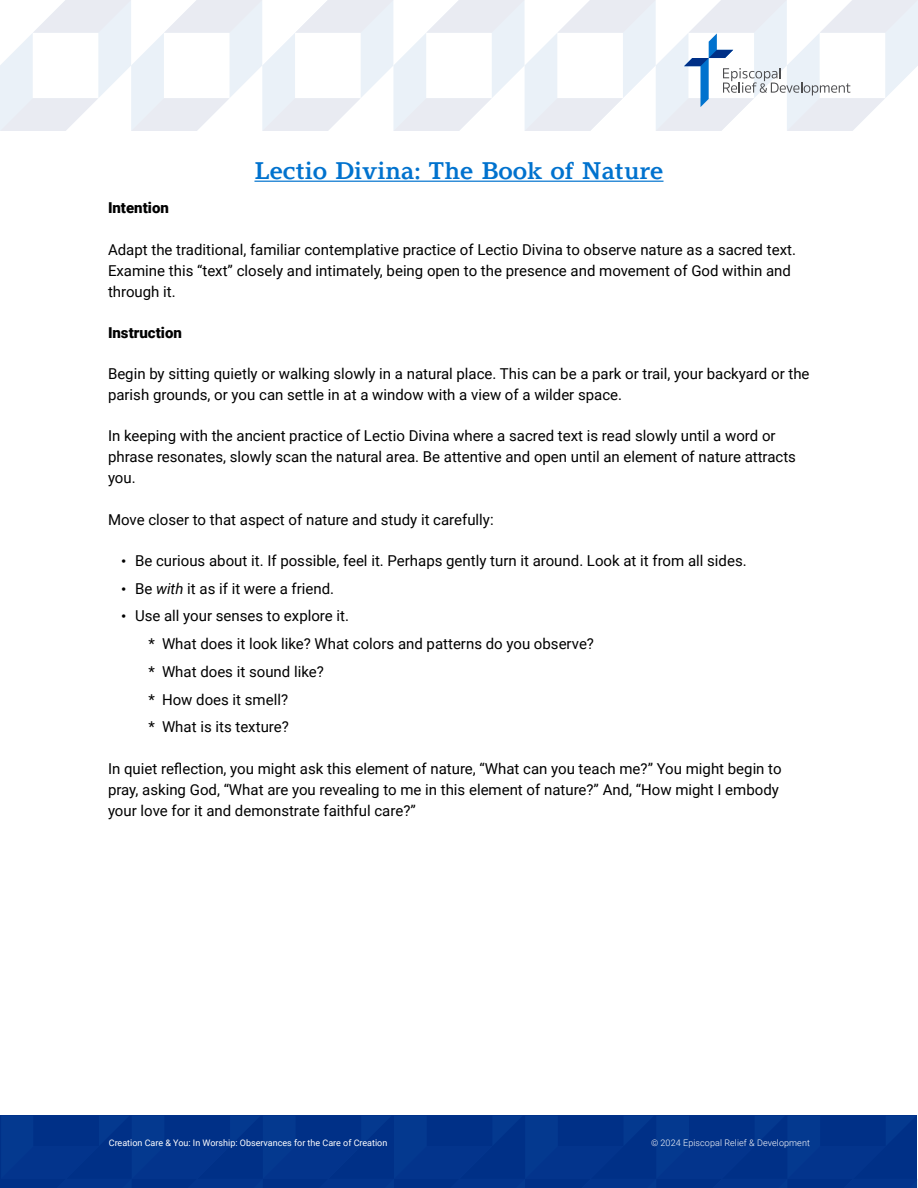
<style>
.page{position:relative;width:918px;height:1188px;background:#fff}
.page>*{position:absolute;margin:0;border:0;box-sizing:border-box;transform-origin:0 0}
.t1{font:700 24px "Argesta Text";color:#0072ce}
.t2{font:15px/21px "Roboto";color:#000}
.t3{font:900 15px "Roboto";color:#000}
.t4{font:9px "Roboto";color:#fff}
.t5{font:300 9px "Roboto";letter-spacing:.01em;color:#fff}
.s1{font-family:"Source Serif Pro"}
.s2{font-style:italic}
</style>
<div class="page">
<div style="left:1px;top:1116px;width:917px;height:72px;background:#03348c"></div>
<svg style="left:0;top:0;width:918px;height:131px"></svg>
<hr style="left:254px;top:181px;width:410px;height:1px;background:#0072ce">
<h1 class="t1" style="left:254px;top:156px;width:411px">Lectio Divina: The Book of Nature</h1>
<p class="t3" style="left:108px;top:197px;width:62px">Intention</p>
<p class="t2" style="left:108px;top:238px;width:689px">Adapt the traditional, familiar contemplative practice of Lectio Divina to observe nature as a sacred text.<br>Examine this “text” closely and intimately, being open to the presence and movement of God within and through it.</p>
<p class="t3" style="left:108px;top:322px;width:75px">Instruction</p>
<p class="t2" style="left:108px;top:363px;width:703px">Begin by sitting quietly or walking slowly in a natural place. This can be a park or trail, your backyard or the parish grounds, or you can settle in at a window with a view of a wilder space.</p>
<p class="t2" style="left:108px;top:425px;width:690px">In keeping with the ancient practice of Lectio Divina where a sacred text is read slowly until a word or phrase resonates, slowly scan the natural area. Be attentive and open until an element of nature attracts you.</p>
<p class="t2" style="left:108px;top:508px;width:387px">Move closer to that aspect of nature and study it carefully:</p>
<p class="t2" style="left:122px;top:549px;width:627px"><span class="s1">•</span> Be curious about it. If possible, feel it. Perhaps gently turn it around. Look at it from all sides.</p>
<p class="t2" style="left:122px;top:577px;width:214px"><span class="s1">•</span> Be <span class="s2">with</span> it as if it were a friend.</p>
<p class="t2" style="left:148px;top:602px;width:447px;line-height:27.8px;text-indent:-27px"><span class="s1">•</span> Use all your senses to explore it.<br>* What does it look like? What colors and patterns do you observe? * What does it sound like?<br>* How does it smell?<br>* What is its texture?</p>
<p class="t2" style="left:108px;top:757px;width:675px">In quiet reflection, you might ask this element of nature, “What can you teach me?” You might begin to pray, asking God, “What are you revealing to me in this element of nature?” And, “How might I embody your love for it and demonstrate faithful care?”</p>
<p class="t4" style="left:109px;top:1136px;width:280px">Creation Care &amp; You: In Worship: Observances for the Care of Creation</p>
<p class="t5" style="left:651px;top:1136px;width:160px">© 2024 Episcopal Relief &amp; Development</p>
</div>
